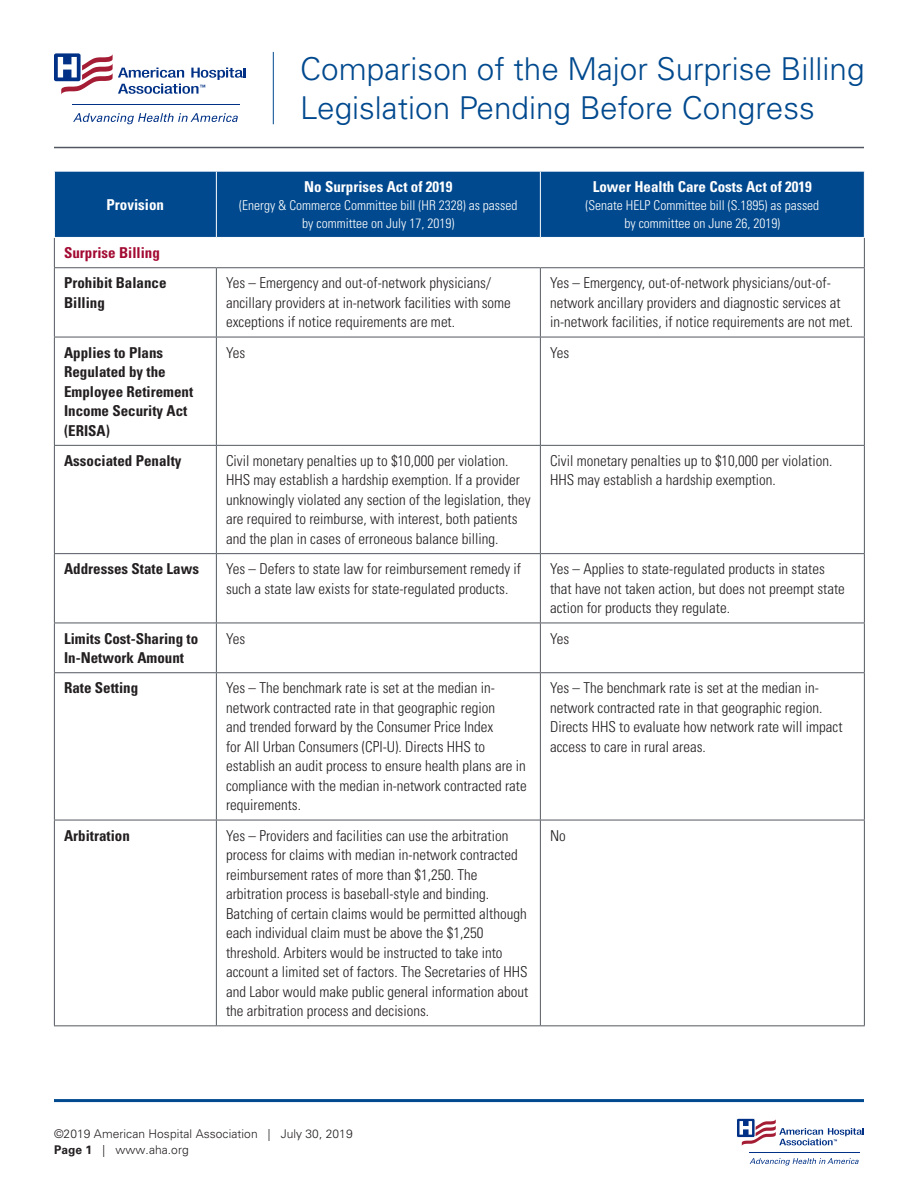
<style>
.page{position:relative;width:918px;height:1188px;background:#fff}
.page>*{position:absolute;margin:0;border:0;box-sizing:border-box;transform-origin:0 0}
.t1{font:300 31.5px/39px "Univers LT Std";color:#01498e}
.t2{font:300 condensed 15px/19.5px "Univers LT Std";color:#231f20}
.t3{font:700 condensed 15px/19.5px "Univers LT Std";color:#231f20}
.t4{font:700 condensed 15px "Univers LT Std";color:#fff}
.t5{font:700 condensed 15px "Univers LT Std";color:#a30a32}
.t6{font:300 condensed 13.5px/18px "Univers LT Std";color:#fff;text-align:center}
.t7{font:300 12px/16.5px "Univers LT Std";letter-spacing:.005em;color:#231f20}
.s1{font-weight:700}
</style>
<div class="page">
<hr style="left:54px;top:1099px;width:810px;height:3px;background:#01498e">
<hr style="left:749px;top:1152px;width:111px;height:1px;background:#003186">
<svg style="left:750px;top:1158px;width:109px;height:8px"></svg>
<svg style="left:736px;top:1118px;width:128px;height:28px"></svg>
<hr style="left:54px;top:147px;width:810px;height:1px;background:#535860">
<hr style="left:273px;top:52px;width:1px;height:72px;background:#01498e">
<div style="left:55px;top:172px;width:809px;height:65px;background:#01498e"></div>
<svg style="left:54px;top:238px;width:1px;height:29px"></svg>
<svg style="left:864px;top:238px;width:1px;height:29px"></svg>
<hr style="left:54px;top:267px;width:162px;height:1px;background:#535860">
<hr style="left:54px;top:268px;width:1px;height:69px;background:#535860">
<hr style="left:216px;top:267px;width:324px;height:1px;background:#535860">
<hr style="left:216px;top:268px;width:1px;height:69px;background:#535860">
<hr style="left:540px;top:267px;width:325px;height:1px;background:#535860">
<hr style="left:540px;top:268px;width:1px;height:69px;background:#535860">
<hr style="left:864px;top:268px;width:1px;height:69px;background:#535860">
<hr style="left:54px;top:337px;width:162px;height:1px;background:#535860">
<hr style="left:54px;top:337px;width:1px;height:108px;background:#535860">
<hr style="left:216px;top:337px;width:324px;height:1px;background:#535860">
<hr style="left:216px;top:337px;width:1px;height:108px;background:#535860">
<hr style="left:540px;top:337px;width:325px;height:1px;background:#535860">
<hr style="left:540px;top:337px;width:1px;height:108px;background:#535860">
<hr style="left:864px;top:337px;width:1px;height:108px;background:#535860">
<hr style="left:54px;top:445px;width:162px;height:1px;background:#535860">
<hr style="left:54px;top:446px;width:1px;height:107px;background:#535860">
<hr style="left:216px;top:445px;width:324px;height:1px;background:#535860">
<hr style="left:216px;top:446px;width:1px;height:107px;background:#535860">
<hr style="left:540px;top:445px;width:325px;height:1px;background:#535860">
<hr style="left:540px;top:446px;width:1px;height:107px;background:#535860">
<hr style="left:864px;top:446px;width:1px;height:107px;background:#535860">
<hr style="left:54px;top:553px;width:162px;height:1px;background:#535860">
<hr style="left:54px;top:554px;width:1px;height:69px;background:#535860">
<hr style="left:216px;top:553px;width:324px;height:1px;background:#535860">
<hr style="left:216px;top:554px;width:1px;height:69px;background:#535860">
<hr style="left:540px;top:553px;width:325px;height:1px;background:#535860">
<hr style="left:540px;top:554px;width:1px;height:69px;background:#535860">
<hr style="left:864px;top:554px;width:1px;height:69px;background:#535860">
<hr style="left:54px;top:623px;width:162px;height:1px;background:#535860">
<hr style="left:54px;top:623px;width:1px;height:49px;background:#535860">
<hr style="left:216px;top:623px;width:324px;height:1px;background:#535860">
<hr style="left:216px;top:623px;width:1px;height:49px;background:#535860">
<hr style="left:540px;top:623px;width:325px;height:1px;background:#535860">
<hr style="left:540px;top:623px;width:1px;height:49px;background:#535860">
<hr style="left:864px;top:623px;width:1px;height:49px;background:#535860">
<hr style="left:54px;top:672px;width:162px;height:1px;background:#535860">
<hr style="left:54px;top:673px;width:1px;height:147px;background:#535860">
<hr style="left:216px;top:672px;width:324px;height:1px;background:#535860">
<hr style="left:216px;top:673px;width:1px;height:147px;background:#535860">
<hr style="left:540px;top:672px;width:325px;height:1px;background:#535860">
<hr style="left:540px;top:673px;width:1px;height:147px;background:#535860">
<hr style="left:864px;top:673px;width:1px;height:147px;background:#535860">
<hr style="left:54px;top:820px;width:162px;height:1px;background:#535860">
<hr style="left:54px;top:820px;width:1px;height:205px;background:#535860">
<hr style="left:216px;top:820px;width:324px;height:1px;background:#535860">
<hr style="left:216px;top:820px;width:1px;height:205px;background:#535860">
<hr style="left:540px;top:820px;width:325px;height:1px;background:#535860">
<hr style="left:540px;top:820px;width:1px;height:205px;background:#535860">
<hr style="left:864px;top:820px;width:1px;height:205px;background:#535860">
<hr style="left:54px;top:1025px;width:162px;height:1px;background:#535860">
<hr style="left:216px;top:1025px;width:324px;height:1px;background:#535860">
<hr style="left:540px;top:1025px;width:325px;height:1px;background:#535860">
<hr style="left:216px;top:172px;width:1px;height:65px;background:#fff">
<hr style="left:540px;top:172px;width:1px;height:65px;background:#fff">
<hr style="left:73px;top:104px;width:167px;height:1px;background:#003186">
<svg style="left:73px;top:113px;width:165px;height:11px"></svg>
<svg style="left:54px;top:53px;width:192px;height:42px"></svg>
<p class="t4" style="left:107px;top:195px;width:59px">Provision</p>
<p class="t1" style="left:300px;top:49px;width:566px">Comparison of the Major Surprise Billing<br>Legislation Pending Before Congress</p>
<p class="t4" style="left:304px;top:177px;width:150px">No Surprises Act of 2019</p>
<p class="t6" style="left:239px;top:196px;width:280px">(Energy &amp; Commerce Committee bill (HR 2328) as passed by committee on July 17, 2019)</p>
<p class="t4" style="left:593px;top:177px;width:221px">Lower Health Care Costs Act of 2019</p>
<p class="t6" style="left:585px;top:196px;width:235px">(Senate HELP Committee bill (S.1895) as passed by committee on June 26, 2019)</p>
<p class="t5" style="left:64px;top:243px;width:97px">Surprise Billing</p>
<p class="t3" style="left:64px;top:273px;width:104px">Prohibit Balance<br>Billing</p>
<p class="t2" style="left:226px;top:273px;width:286px">Yes – Emergency and out-of-network physicians/ ancillary providers at in-network facilities with some exceptions if notice requirements are met.</p>
<p class="t2" style="left:550px;top:273px;width:305px">Yes – Emergency, out-of-network physicians/out-of&shy;network ancillary providers and diagnostic services at in-network facilities, if notice requirements are not met.</p>
<p class="t3" style="left:64px;top:342px;width:131px">Applies to Plans<br>Regulated by the<br>Employee Retirement<br>Income Security Act (ERISA)</p>
<p class="t2" style="left:226px;top:343px;width:21px">Yes</p>
<p class="t2" style="left:550px;top:343px;width:21px">Yes</p>
<p class="t3" style="left:64px;top:451px;width:119px">Associated Penalty</p>
<p class="t2" style="left:226px;top:451px;width:306px">Civil monetary penalties up to $10,000 per violation.<br>HHS may establish a hardship exemption. If a provider unknowingly violated any section of the legislation, they are required to reimburse, with interest, both patients and the plan in cases of erroneous balance billing.</p>
<p class="t2" style="left:550px;top:451px;width:284px">Civil monetary penalties up to $10,000 per violation.<br>HHS may establish a hardship exemption.</p>
<p class="t3" style="left:64px;top:559px;width:136px">Addresses State Laws</p>
<p class="t2" style="left:226px;top:559px;width:296px">Yes – Defers to state law for reimbursement remedy if such a state law exists for state-regulated products.</p>
<p class="t2" style="left:550px;top:559px;width:296px">Yes – Applies to state-regulated products in states that have not taken action, but does not preempt state action for products they regulate.</p>
<p class="t3" style="left:64px;top:628px;width:136px">Limits Cost-Sharing to<br>In-Network Amount</p>
<p class="t2" style="left:226px;top:629px;width:21px">Yes</p>
<p class="t2" style="left:550px;top:629px;width:21px">Yes</p>
<p class="t3" style="left:64px;top:678px;width:76px">Rate Setting</p>
<p class="t2" style="left:226px;top:678px;width:302px">Yes – The benchmark rate is set at the median in&shy;network contracted rate in that geographic region<br>and trended forward by the Consumer Price Index<br>for All Urban Consumers (CPI-U). Directs HHS to establish an audit process to ensure health plans are in compliance with the median in-network contracted rate requirements.</p>
<p class="t2" style="left:550px;top:678px;width:294px">Yes – The benchmark rate is set at the median in&shy;network contracted rate in that geographic region.<br>Directs HHS to evaluate how network rate will impact access to care in rural areas.</p>
<p class="t3" style="left:64px;top:825px;width:67px">Arbitration</p>
<p class="t2" style="left:226px;top:826px;width:304px">Yes – Providers and facilities can use the arbitration process for claims with median in-network contracted reimbursement rates of more than $1,250. The arbitration process is baseball-style and binding.<br>Batching of certain claims would be permitted although each individual claim must be above the $1,250 threshold. Arbiters would be instructed to take into account a limited set of factors. The Secretaries of HHS and Labor would make public general information about the arbitration process and decisions.</p>
<p class="t2" style="left:550px;top:826px;width:17px">No</p>
<p class="t7" style="left:54px;top:1125px;width:300px">©2019 American Hospital Association | July 30, 2019<br><span class="s1">Page 1</span> | www.aha.org</p>
</div>
